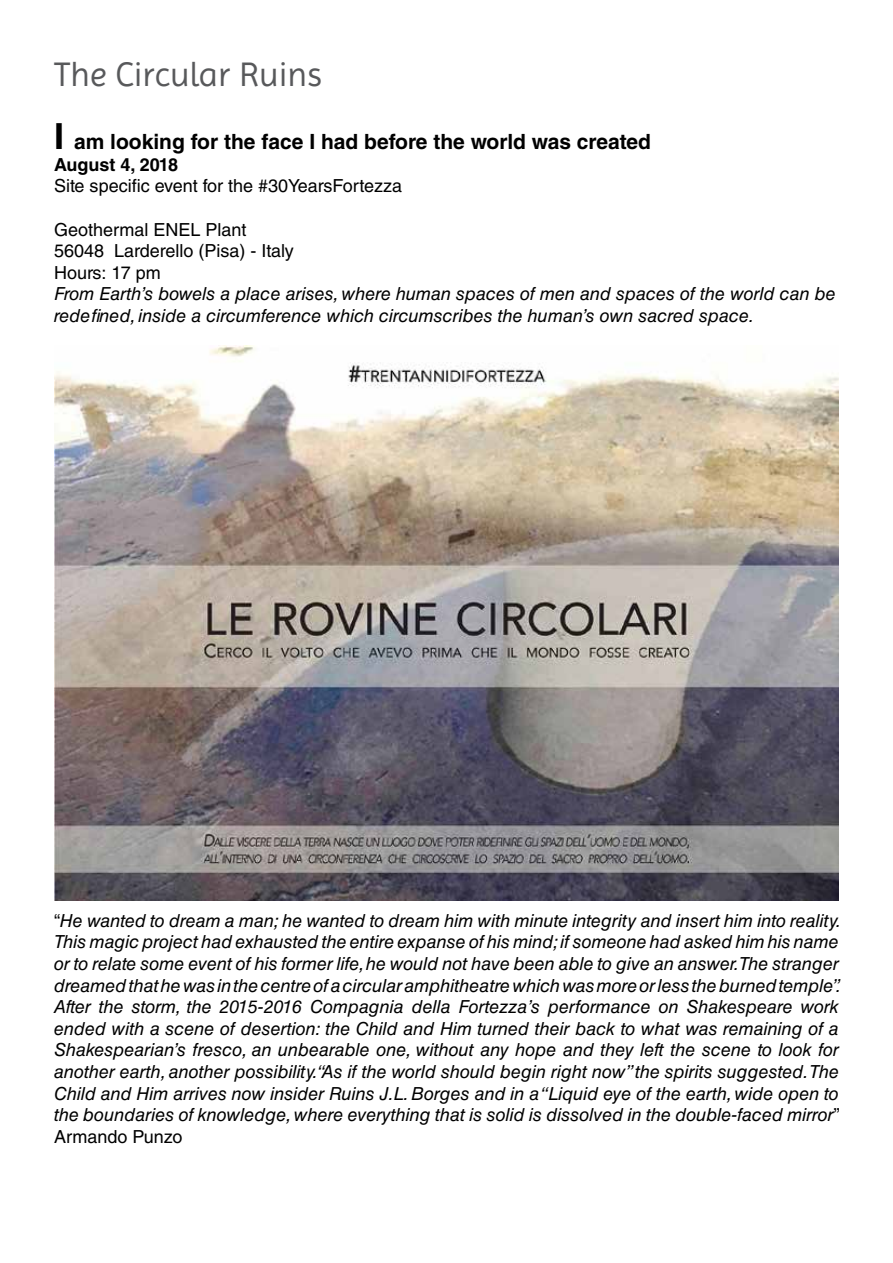
<style>
.page{position:relative;width:893px;height:1263px;background:#fff}
.page>*{position:absolute;margin:0;border:0;box-sizing:border-box;transform-origin:0 0}
.t1{font:34.5px "Imprima";color:#58595b}
.t2{font:700 21px "Helvetica LT Std";color:#000}
.t3{font:italic 18px/21.6px "Helvetica LT Std";color:#000}
.t4{font:18px/21.6px "Helvetica LT Std";color:#000}
.t5{font:700 18px "Helvetica LT Std";color:#000}
.s1{font-size:36px}
.s2{font-style:normal}
</style>
<div class="page">
<img style="left:54px;top:345px;width:785px;height:555px">
<h1 class="t1" style="left:54px;top:54px;width:269px">The Circular Ruins</h1>
<p class="t2" style="left:54px;top:129px;width:598px"><span class="s1">I</span> am looking for the face I had before the world was created</p>
<p class="t5" style="left:54px;top:153px;width:126px">August 4, 2018</p>
<p class="t4" style="left:54px;top:175px;width:350px">Site specific event for the #30YearsFortezza</p>
<p class="t4" style="left:54px;top:218px;width:241px">Geothermal ENEL Plant<br>56048 Larderello (Pisa) - Italy<br>Hours: 17 pm</p>
<p class="t3" style="left:54px;top:283px;width:783px">From Earth’s bowels a place arises, where human spaces of men and spaces of the world can be redefined, inside a circumference which circumscribes the human’s own sacred space.</p>
<p class="t3" style="left:54px;top:910px;width:789px"><span class="s2">“</span>He wanted to dream a man; he wanted to dream him with minute integrity and insert him into reality.<br>This magic project had exhausted the entire expanse of his mind; if someone had asked him his name or to relate some event of his former life, he would not have been able to give an answer.The stranger dreamed that he was in the centre of a circular amphitheatre which was more or less the burned temple”.<br>After the storm, the 2015-2016 Compagnia della Fortezza’s performance on Shakespeare work ended with a scene of desertion: the Child and Him turned their back to what was remaining of a Shakespearian’s fresco, an unbearable one, without any hope and they left the scene to look for another earth, another possibility.“As if the world should begin right now” the spirits suggested.The Child and Him arrives now insider Ruins J.L. Borges and in a “Liquid eye of the earth, wide open to the boundaries of knowledge, where everything that is solid is dissolved in the double-faced mirror<span class="s2">” Armando Punzo</span></p>
</div>
